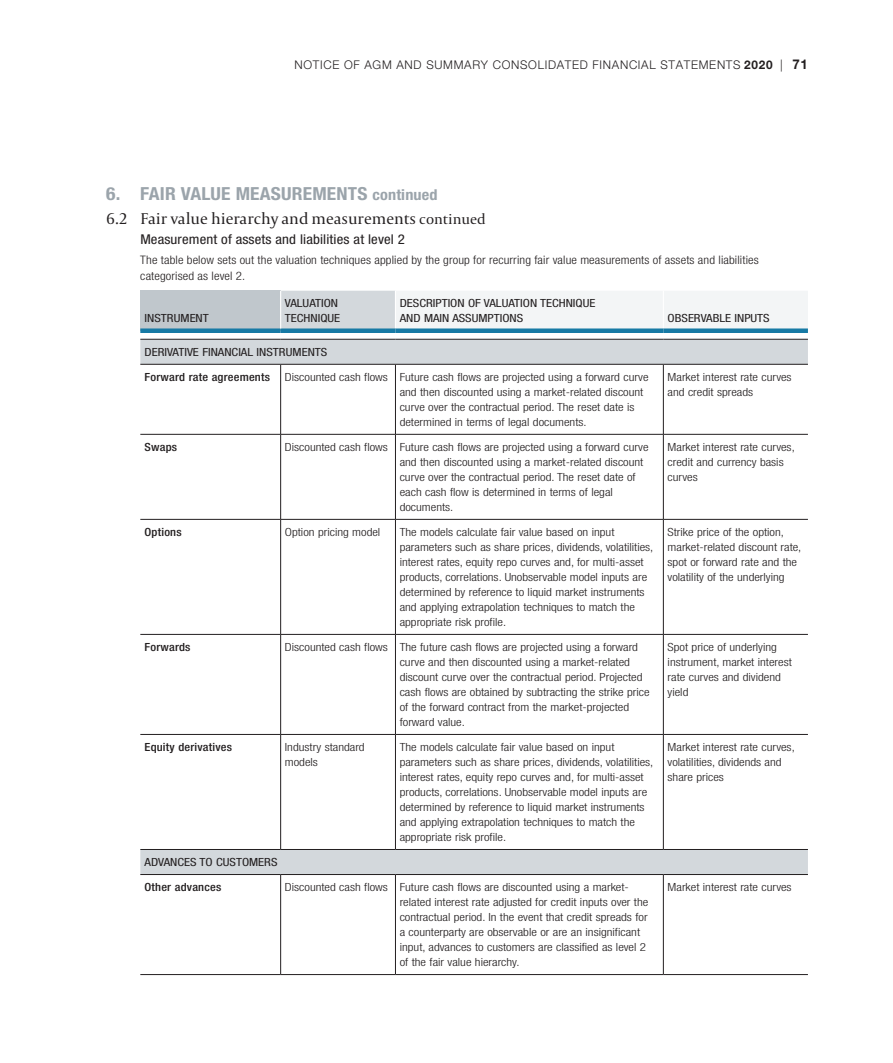
<style>
.page{position:relative;width:893px;height:1063px;background:#fff}
.page>*{position:absolute;margin:0;border:0;box-sizing:border-box;transform-origin:0 0}
.t1{font:700 condensed 18px "Helvetica Neue LT Std";letter-spacing:.01em;color:#9ba4ab;scale:1.08 1}
.t2{font:16.5px "Capitolium 2";color:#231f20}
.t3{font:condensed 13.5px "Helvetica Neue LT Std";letter-spacing:.01em;color:#231f20;scale:1.1 1}
.t4{font:300 12px "Helvetica Neue LT Std";letter-spacing:.06em;color:#231f20}
.t5{font:300 condensed 11.7px/15.8px "Helvetica Neue LT Std";letter-spacing:.01em;color:#231f20;scale:1.1 1}
.t6{font:300 condensed 11.25px/15px "Helvetica Neue LT Std";color:#231f20;scale:1.15 1}
.t7{font:condensed 11.25px/15px "Helvetica Neue LT Std";color:#231f20;scale:1.15 1}
.t8{font:500 condensed 11.25px "Helvetica Neue LT Std";letter-spacing:.015em;color:#231f20;scale:1.1 1}
.s1{font-weight:700}
.s2{font-weight:700;font-size:13.5px}
.s3{font-size:15px}
</style>
<div class="page">
<svg style="left:140px;top:291px;width:668px;height:583px"></svg>
<div style="left:396px;top:291px;width:412px;height:37px;background:#f3f5f6"></div>
<hr style="left:395px;top:291px;width:1px;height:37px;background:#fff">
<hr style="left:663px;top:291px;width:1px;height:37px;background:#fff">
<hr style="left:280px;top:365px;width:1px;height:69px;background:#231f20">
<hr style="left:395px;top:365px;width:1px;height:69px;background:#231f20">
<hr style="left:663px;top:365px;width:1px;height:69px;background:#231f20">
<hr style="left:280px;top:435px;width:1px;height:84px;background:#231f20">
<hr style="left:395px;top:435px;width:1px;height:84px;background:#231f20">
<hr style="left:663px;top:435px;width:1px;height:84px;background:#231f20">
<hr style="left:280px;top:520px;width:1px;height:114px;background:#231f20">
<hr style="left:395px;top:520px;width:1px;height:114px;background:#231f20">
<hr style="left:663px;top:520px;width:1px;height:114px;background:#231f20">
<hr style="left:280px;top:635px;width:1px;height:99px;background:#231f20">
<hr style="left:395px;top:635px;width:1px;height:99px;background:#231f20">
<hr style="left:663px;top:635px;width:1px;height:99px;background:#231f20">
<hr style="left:280px;top:735px;width:1px;height:114px;background:#231f20">
<hr style="left:395px;top:735px;width:1px;height:114px;background:#231f20">
<hr style="left:663px;top:735px;width:1px;height:114px;background:#231f20">
<hr style="left:280px;top:875px;width:1px;height:99px;background:#231f20">
<hr style="left:395px;top:875px;width:1px;height:99px;background:#231f20">
<hr style="left:663px;top:875px;width:1px;height:99px;background:#231f20">
<hr style="left:395px;top:434px;width:268px;height:1px;background:#231f20">
<hr style="left:663px;top:434px;width:145px;height:1px;background:#231f20">
<hr style="left:140px;top:519px;width:141px;height:1px;background:#231f20">
<hr style="left:281px;top:519px;width:114px;height:1px;background:#231f20">
<hr style="left:395px;top:519px;width:268px;height:1px;background:#231f20">
<hr style="left:663px;top:519px;width:145px;height:1px;background:#231f20">
<hr style="left:140px;top:634px;width:141px;height:1px;background:#231f20">
<hr style="left:281px;top:634px;width:114px;height:1px;background:#231f20">
<hr style="left:395px;top:634px;width:268px;height:1px;background:#231f20">
<hr style="left:663px;top:634px;width:145px;height:1px;background:#231f20">
<hr style="left:395px;top:734px;width:268px;height:1px;background:#231f20">
<hr style="left:663px;top:734px;width:145px;height:1px;background:#231f20">
<hr style="left:140px;top:339px;width:141px;height:1px;background:#231f20">
<hr style="left:281px;top:339px;width:114px;height:1px;background:#231f20">
<hr style="left:395px;top:339px;width:268px;height:1px;background:#231f20">
<hr style="left:663px;top:339px;width:145px;height:1px;background:#231f20">
<hr style="left:140px;top:364px;width:141px;height:1px;background:#231f20">
<hr style="left:281px;top:364px;width:114px;height:1px;background:#231f20">
<hr style="left:395px;top:364px;width:268px;height:1px;background:#231f20">
<hr style="left:663px;top:364px;width:145px;height:1px;background:#231f20">
<hr style="left:140px;top:434px;width:141px;height:1px;background:#231f20">
<hr style="left:281px;top:434px;width:114px;height:1px;background:#231f20">
<hr style="left:140px;top:734px;width:141px;height:1px;background:#231f20">
<hr style="left:281px;top:734px;width:114px;height:1px;background:#231f20">
<hr style="left:140px;top:849px;width:141px;height:1px;background:#231f20">
<hr style="left:281px;top:849px;width:114px;height:1px;background:#231f20">
<hr style="left:395px;top:849px;width:268px;height:1px;background:#231f20">
<hr style="left:663px;top:849px;width:145px;height:1px;background:#231f20">
<hr style="left:140px;top:874px;width:141px;height:1px;background:#231f20">
<hr style="left:281px;top:874px;width:114px;height:1px;background:#231f20">
<hr style="left:395px;top:874px;width:268px;height:1px;background:#231f20">
<hr style="left:663px;top:874px;width:145px;height:1px;background:#231f20">
<hr style="left:140px;top:974px;width:141px;height:1px;background:#231f20">
<hr style="left:281px;top:974px;width:114px;height:1px;background:#231f20">
<hr style="left:395px;top:974px;width:268px;height:1px;background:#231f20">
<hr style="left:663px;top:974px;width:145px;height:1px;background:#231f20">
<div style="left:140px;top:328px;width:141px;height:5px;background:#177aa5"></div>
<div style="left:281px;top:328px;width:114px;height:5px;background:#177aa5"></div>
<div style="left:395px;top:328px;width:268px;height:5px;background:#177aa5"></div>
<div style="left:663px;top:328px;width:145px;height:5px;background:#177aa5"></div>
<hr style="left:280px;top:291px;width:1px;height:37px;background:#fff">
<p class="t4" style="left:294px;top:57px;width:515px">NOTICE OF AGM AND SUMMARY CONSOLIDATED FINANCIAL STATEMENTS <span class="s1">2020</span> | <span class="s2">71</span></p>
<h1 class="t1" style="left:106px;top:183px;width:308px">6. FAIR VALUE MEASUREMENTS <span class="s3">continued</span></h1>
<h2 class="t2" style="left:106px;top:207px;width:381px">6.2 Fair value hierarchy and measurements <span class="s3">continued</span></h2>
<p class="t3" style="left:140px;top:232px;width:242px">Measurement of assets and liabilities at level 2</p>
<p class="t5" style="left:140px;top:252px;width:564px">The table below sets out the valuation techniques applied by the group for recurring fair value measurements of assets and liabilities categorised as level 2.</p>
<p class="t7" style="left:145px;top:311px;width:57px">INSTRUMENT</p>
<p class="t7" style="left:285px;top:296px;width:50px">VALUATION<br>TECHNIQUE</p>
<p class="t7" style="left:400px;top:296px;width:172px">DESCRIPTION OF VALUATION TECHNIQUE<br>AND MAIN ASSUMPTIONS</p>
<p class="t7" style="left:668px;top:311px;width:90px">OBSERVABLE INPUTS</p>
<p class="t7" style="left:145px;top:344px;width:160px">DERIVATIVE FINANCIAL INSTRUMENTS</p>
<p class="t8" style="left:145px;top:370px;width:116px">Forward rate agreements</p>
<p class="t6" style="left:400px;top:369px;width:218px;text-indent:-115px">Discounted cash flows Future cash flows are projected using a forward curve and then discounted using a market-related discount curve over the contractual period. The reset date is determined in terms of legal documents.</p>
<p class="t6" style="left:668px;top:369px;width:109px">Market interest rate curves and credit spreads</p>
<p class="t8" style="left:145px;top:440px;width:31px">Swaps</p>
<p class="t6" style="left:400px;top:439px;width:218px;text-indent:-115px">Discounted cash flows Future cash flows are projected using a forward curve and then discounted using a market-related discount curve over the contractual period. The reset date of each cash flow is determined in terms of legal documents.</p>
<p class="t6" style="left:668px;top:439px;width:112px">Market interest rate curves, credit and currency basis curves</p>
<p class="t8" style="left:145px;top:525px;width:35px">Options</p>
<p class="t6" style="left:285px;top:524px;width:84px">Option pricing model</p>
<p class="t6" style="left:400px;top:524px;width:222px">The models calculate fair value based on input parameters such as share prices, dividends, volatilities, interest rates, equity repo curves and, for multi-asset products, correlations. Unobservable model inputs are determined by reference to liquid market instruments and applying extrapolation techniques to match the appropriate risk profile.</p>
<p class="t6" style="left:668px;top:524px;width:118px">Strike price of the option, market-related discount rate, spot or forward rate and the volatility of the underlying</p>
<p class="t8" style="left:145px;top:640px;width:43px">Forwards</p>
<p class="t6" style="left:400px;top:639px;width:219px;text-indent:-115px">Discounted cash flows The future cash flows are projected using a forward curve and then discounted using a market-related discount curve over the contractual period. Projected cash flows are obtained by subtracting the strike price of the forward contract from the market-projected forward value.</p>
<p class="t6" style="left:668px;top:639px;width:110px">Spot price of underlying instrument, market interest rate curves and dividend yield</p>
<p class="t8" style="left:145px;top:740px;width:81px">Equity derivatives</p>
<p class="t6" style="left:285px;top:739px;width:71px">Industry standard models</p>
<p class="t6" style="left:400px;top:739px;width:222px">The models calculate fair value based on input parameters such as share prices, dividends, volatilities, interest rates, equity repo curves and, for multi-asset products, correlations. Unobservable model inputs are determined by reference to liquid market instruments and applying extrapolation techniques to match the appropriate risk profile.</p>
<p class="t6" style="left:668px;top:739px;width:112px">Market interest rate curves, volatilities, dividends and share prices</p>
<p class="t7" style="left:145px;top:854px;width:117px">ADVANCES TO CUSTOMERS</p>
<p class="t8" style="left:145px;top:880px;width:71px">Other advances</p>
<p class="t6" style="left:400px;top:879px;width:218px;text-indent:-115px">Discounted cash flows Future cash flows are discounted using a market&shy;related interest rate adjusted for credit inputs over the contractual period. In the event that credit spreads for a counterparty are observable or are an insignificant input, advances to customers are classified as level 2 of the fair value hierarchy.</p>
<p class="t6" style="left:668px;top:879px;width:109px">Market interest rate curves</p>
</div>
